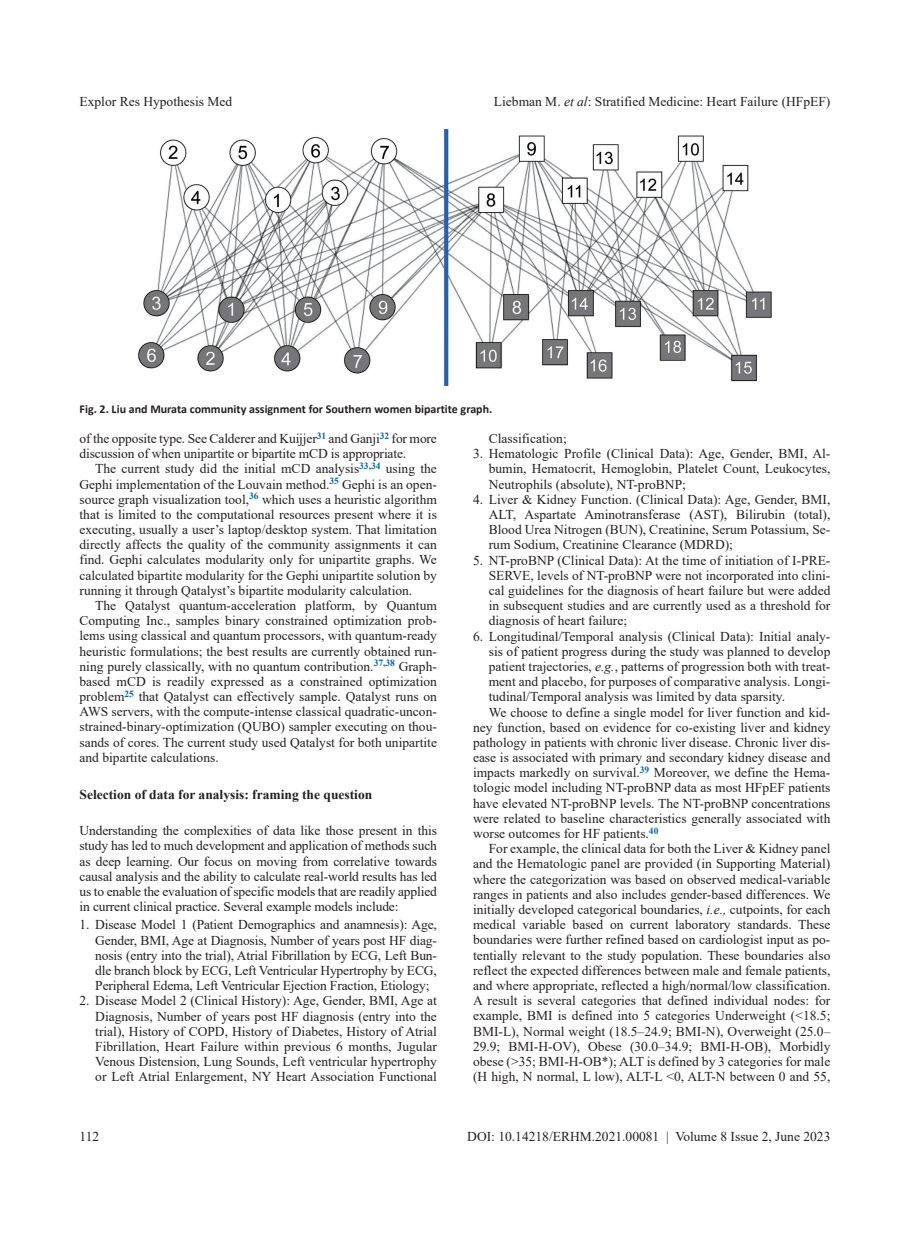
<style>
.page{position:relative;width:919px;height:1238px;background:#fff}
.page>*{position:absolute;margin:0;border:0;box-sizing:border-box;transform-origin:0 0}
.t1{font:13.5px/15.1px "Times New Roman";color:#231f20;text-align:justify}
.t2{font:700 13.5px "Times New Roman";color:#231f20}
.t3{font:700 12px "Calibri";color:#231f20}
.s1{font-style:italic}
</style>
<div class="page">
<img style="left:138px;top:129px;width:634px;height:256px">
<p class="t1" style="left:79px;top:93px;width:154px">Explor Res Hypothesis Med</p>
<p class="t1" style="left:494px;top:93px;width:338px">Liebman M. <span class="s1">et al</span>: Stratified Medicine: Heart Failure (HFpEF)</p>
<p class="t3" style="left:80px;top:400px;width:414px">Fig. 2. Liu and Murata community assignment for Southern women bipartite graph.</p>
<p class="t1" style="left:79px;top:430px;width:359px">of the opposite type. See Calderer and Kuijjer<sup>31</sup> and Ganji<sup>32</sup> for more discussion of when unipartite or bipartite mCD is appropriate.</p>
<p class="t1" style="left:79px;top:461px;width:359px;text-indent:16px">The current study did the initial mCD analysis<sup>33,34</sup> using the Gephi implementation of the Louvain method.<sup>35</sup> Gephi is an open&shy;source graph visualization tool,<sup>36</sup> which uses a heuristic algorithm that is limited to the computational resources present where it is executing, usually a user’s laptop/desktop system. That limitation directly affects the quality of the community assignments it can find. Gephi calculates modularity only for unipartite graphs. We calculated bipartite modularity for the Gephi unipartite solution by running it through Qatalyst’s bipartite modularity calculation.</p>
<p class="t1" style="left:79px;top:597px;width:359px;text-indent:16px">The Qatalyst quantum-acceleration platform, by Quantum Computing Inc., samples binary constrained optimization prob&shy;lems using classical and quantum processors, with quantum-ready heuristic formulations; the best results are currently obtained run&shy;ning purely classically, with no quantum contribution.<sup>37,38</sup> Graph&shy;based mCD is readily expressed as a constrained optimization problem<sup>25</sup> that Qatalyst can effectively sample. Qatalyst runs on AWS servers, with the compute-intense classical quadratic-uncon&shy;strained-binary-optimization (QUBO) sampler executing on thou&shy;sands of cores. The current study used Qatalyst for both unipartite and bipartite calculations.</p>
<p class="t2" style="left:79px;top:784px;width:294px">Selection of data for analysis: framing the question</p>
<p class="t1" style="left:79px;top:822px;width:359px">Understanding the complexities of data like those present in this study has led to much development and application of methods such as deep learning. Our focus on moving from correlative towards causal analysis and the ability to calculate real-world results has led us to enable the evaluation of specific models that are readily applied in current clinical practice. Several example models include:</p>
<p class="t1" style="left:95px;top:916px;width:343px;text-indent:-16px">1. Disease Model 1 (Patient Demographics and anamnesis): Age, Gender, BMI, Age at Diagnosis, Number of years post HF diag&shy;nosis (entry into the trial), Atrial Fibrillation by ECG, Left Bun&shy;dle branch block by ECG, Left Ventricular Hypertrophy by ECG, Peripheral Edema, Left Ventricular Ejection Fraction, Etiology;</p>
<p class="t1" style="left:95px;top:992px;width:343px;text-indent:-16px">2. Disease Model 2 (Clinical History): Age, Gender, BMI, Age at Diagnosis, Number of years post HF diagnosis (entry into the trial), History of COPD, History of Diabetes, History of Atrial Fibrillation, Heart Failure within previous 6 months, Jugular Venous Distension, Lung Sounds, Left ventricular hypertrophy or Left Atrial Enlargement, NY Heart Association Functional</p>
<p class="t1" style="left:488px;top:430px;width:80px">Classification;</p>
<p class="t1" style="left:488px;top:445px;width:343px;text-indent:-16px">3. Hematologic Profile (Clinical Data): Age, Gender, BMI, Al&shy;bumin, Hematocrit, Hemoglobin, Platelet Count, Leukocytes, Neutrophils (absolute), NT-proBNP;</p>
<p class="t1" style="left:488px;top:491px;width:343px;text-indent:-16px">4. Liver &amp; Kidney Function. (Clinical Data): Age, Gender, BMI, ALT, Aspartate Aminotransferase (AST), Bilirubin (total), Blood Urea Nitrogen (BUN), Creatinine, Serum Potassium, Se&shy;rum Sodium, Creatinine Clearance (MDRD);</p>
<p class="t1" style="left:488px;top:552px;width:343px;text-indent:-16px">5. NT-proBNP (Clinical Data): At the time of initiation of I-PRE-SERVE, levels of NT-proBNP were not incorporated into clini&shy;cal guidelines for the diagnosis of heart failure but were added in subsequent studies and are currently used as a threshold for diagnosis of heart failure;</p>
<p class="t1" style="left:473px;top:628px;width:359px">6. Longitudinal/Temporal analysis (Clinical Data): Initial analy-</p>
<p class="t1" style="left:488px;top:643px;width:343px">sis of patient progress during the study was planned to develop</p>
<p class="t1" style="left:488px;top:658px;width:343px">patient trajectories, <span class="s1">e.g.</span>, patterns of progression both with treat-</p>
<p class="t1" style="left:488px;top:673px;width:343px">ment and placebo, for purposes of comparative analysis. Longi-</p>
<p class="t1" style="left:488px;top:688px;width:298px">tudinal/Temporal analysis was limited by data sparsity.</p>
<p class="t1" style="left:488px;top:704px;width:343px">We choose to define a single model for liver function and kid-</p>
<p class="t1" style="left:473px;top:719px;width:359px">ney function, based on evidence for co-existing liver and kidney</p>
<p class="t1" style="left:473px;top:734px;width:359px">pathology in patients with chronic liver disease. Chronic liver dis-</p>
<p class="t1" style="left:473px;top:749px;width:359px">ease is associated with primary and secondary kidney disease and</p>
<p class="t1" style="left:473px;top:764px;width:359px">impacts markedly on survival.<sup>39</sup> Moreover, we define the Hema-</p>
<p class="t1" style="left:473px;top:780px;width:359px">tologic model including NT-proBNP data as most HFpEF patients</p>
<p class="t1" style="left:473px;top:795px;width:359px">have elevated NT-proBNP levels. The NT-proBNP concentrations</p>
<p class="t1" style="left:473px;top:810px;width:359px">were related to baseline characteristics generally associated with</p>
<p class="t1" style="left:473px;top:825px;width:187px">worse outcomes for HF patients.<sup>40</sup></p>
<p class="t1" style="left:488px;top:840px;width:343px">For example, the clinical data for both the Liver &amp; Kidney panel</p>
<p class="t1" style="left:473px;top:855px;width:359px">and the Hematologic panel are provided (in Supporting Material)</p>
<p class="t1" style="left:473px;top:871px;width:359px">where the categorization was based on observed medical-variable</p>
<p class="t1" style="left:473px;top:886px;width:359px">ranges in patients and also includes gender-based differences. We</p>
<p class="t1" style="left:473px;top:901px;width:359px">initially developed categorical boundaries, <span class="s1">i.e.,</span> cutpoints, for each</p>
<p class="t1" style="left:473px;top:916px;width:359px">medical variable based on current laboratory standards. These</p>
<p class="t1" style="left:473px;top:931px;width:359px">boundaries were further refined based on cardiologist input as po-</p>
<p class="t1" style="left:473px;top:947px;width:359px">tentially relevant to the study population. These boundaries also</p>
<p class="t1" style="left:473px;top:962px;width:359px">reflect the expected differences between male and female patients,</p>
<p class="t1" style="left:473px;top:977px;width:359px">and where appropriate, reflected a high/normal/low classification.</p>
<p class="t1" style="left:473px;top:992px;width:359px">A result is several categories that defined individual nodes: for</p>
<p class="t1" style="left:473px;top:1007px;width:359px">example, BMI is defined into 5 categories Underweight (&lt;18.5;</p>
<p class="t1" style="left:473px;top:1023px;width:359px">BMI-L), Normal weight (18.5–24.9; BMI-N), Overweight (25.0–</p>
<p class="t1" style="left:473px;top:1038px;width:359px">29.9; BMI-H-OV), Obese (30.0–34.9; BMI-H-OB), Morbidly</p>
<p class="t1" style="left:473px;top:1053px;width:359px">obese (&gt;35; BMI-H-OB*); ALT is defined by 3 categories for male</p>
<p class="t1" style="left:473px;top:1068px;width:359px">(H high, N normal, L low), ALT-L &lt;0, ALT-N between 0 and 55,</p>
<p class="t1" style="left:79px;top:1128px;width:21px">112</p>
<p class="t1" style="left:467px;top:1128px;width:364px">DOI: 10.14218/ERHM.2021.00081 | Volume 8 Issue 2, June 2023</p>
</div>
